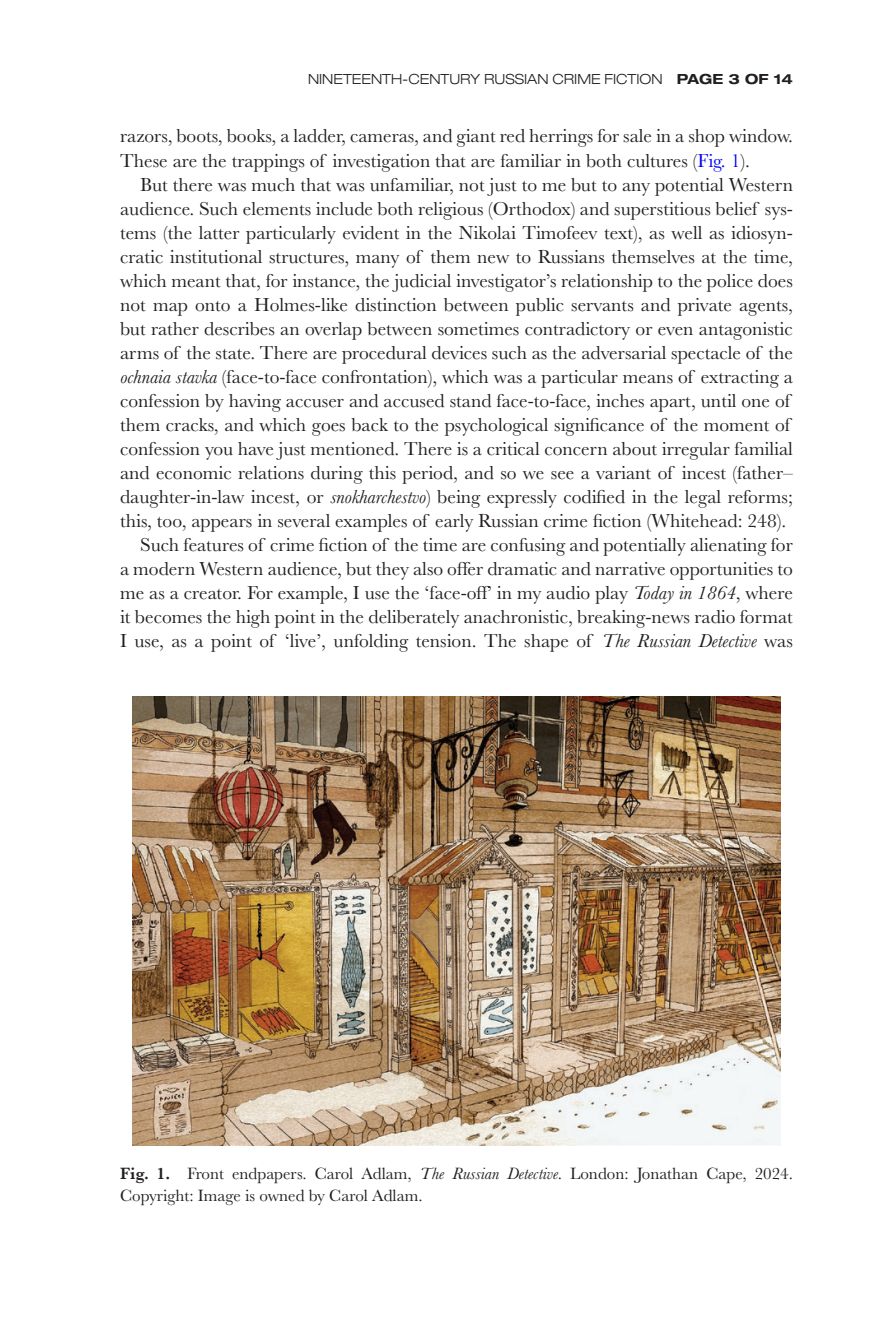
<style>
.page{position:relative;width:885px;height:1327px;background:#fff}
.page>*{position:absolute;margin:0;border:0;box-sizing:border-box;transform-origin:0 0}
.t1{font:19.6px/24px "Baskerville MT Std";color:#231f20}
.t2{font:17px/22px "Baskerville MT Std";color:#231f20}
.t3{font:300 expanded 14px "Helvetica Neue LT Std";color:#231f20}
.s1{font-weight:700}
.s2{color:#00f}
.s3{font-style:italic}
.s4{font-weight:600}
</style>
<div class="page">
<img style="left:132px;top:696px;width:648px;height:449px">
<p class="t3" style="left:308px;top:71px;width:486px">NINETEENTH-CENTURY RUSSIAN CRIME FICTION <span class="s1">PAGE 3 OF 14</span></p>
<p class="t1" style="left:120px;top:124px;width:674px">razors, boots, books, a ladder, cameras, and giant red herrings for sale in a shop window.<br>These are the trappings of investigation that are familiar in both cultures (<span class="s2">Fig. 1</span>).</p>
<p class="t1" style="left:140px;top:172px;width:654px">But there was much that was unfamiliar, not just to me but to any potential Western</p>
<p class="t1" style="left:120px;top:196px;width:674px">audience. Such elements include both religious (Orthodox) and superstitious belief sys-</p>
<p class="t1" style="left:120px;top:220px;width:674px">tems (the latter particularly evident in the Nikolai Timofeev text), as well as idiosyn-</p>
<p class="t1" style="left:120px;top:244px;width:674px">cratic institutional structures, many of them new to Russians themselves at the time,</p>
<p class="t1" style="left:120px;top:268px;width:674px">which meant that, for instance, the judicial investigator’s relationship to the police does</p>
<p class="t1" style="left:120px;top:292px;width:674px">not map onto a Holmes-like distinction between public servants and private agents,</p>
<p class="t1" style="left:120px;top:316px;width:674px">but rather describes an overlap between sometimes contradictory or even antagonistic</p>
<p class="t1" style="left:120px;top:340px;width:674px">arms of the state. There are procedural devices such as the adversarial spectacle of the</p>
<p class="t1" style="left:120px;top:364px;width:674px"><span class="s3">ochnaia stavka</span> (face-to-face confrontation), which was a particular means of extracting a</p>
<p class="t1" style="left:120px;top:388px;width:671px">confession by having accuser and accused stand face-to-face, inches apart, until one of</p>
<p class="t1" style="left:120px;top:412px;width:671px">them cracks, and which goes back to the psychological significance of the moment of</p>
<p class="t1" style="left:120px;top:436px;width:674px">confession you have just mentioned. There is a critical concern about irregular familial</p>
<p class="t1" style="left:120px;top:460px;width:674px">and economic relations during this period, and so we see a variant of incest (father–</p>
<p class="t1" style="left:120px;top:484px;width:674px">daughter-in-law incest, or <span class="s3">snokharchestvo</span>) being expressly codified in the legal reforms;</p>
<p class="t1" style="left:120px;top:508px;width:667px">this, too, appears in several examples of early Russian crime fiction (Whitehead: 248).</p>
<p class="t1" style="left:140px;top:532px;width:654px">Such features of crime fiction of the time are confusing and potentially alienating for</p>
<p class="t1" style="left:120px;top:556px;width:674px">a modern Western audience, but they also offer dramatic and narrative opportunities to</p>
<p class="t1" style="left:120px;top:580px;width:674px">me as a creator. For example, I use the ‘face-off’ in my audio play <span class="s3">Today in 1864</span>, where</p>
<p class="t1" style="left:120px;top:604px;width:674px">it becomes the high point in the deliberately anachronistic, breaking-news radio format</p>
<p class="t1" style="left:120px;top:628px;width:674px">I use, as a point of ‘live’, unfolding tension. The shape of <span class="s3">The Russian Detective</span> was</p>
<p class="t2" style="left:120px;top:1162px;width:674px"><span class="s4">Fig. 1.</span> Front endpapers. Carol Adlam, <span class="s3">The Russian Detective</span>. London: Jonathan Cape, 2024.<br>Copyright: Image is owned by Carol Adlam.</p>
</div>
